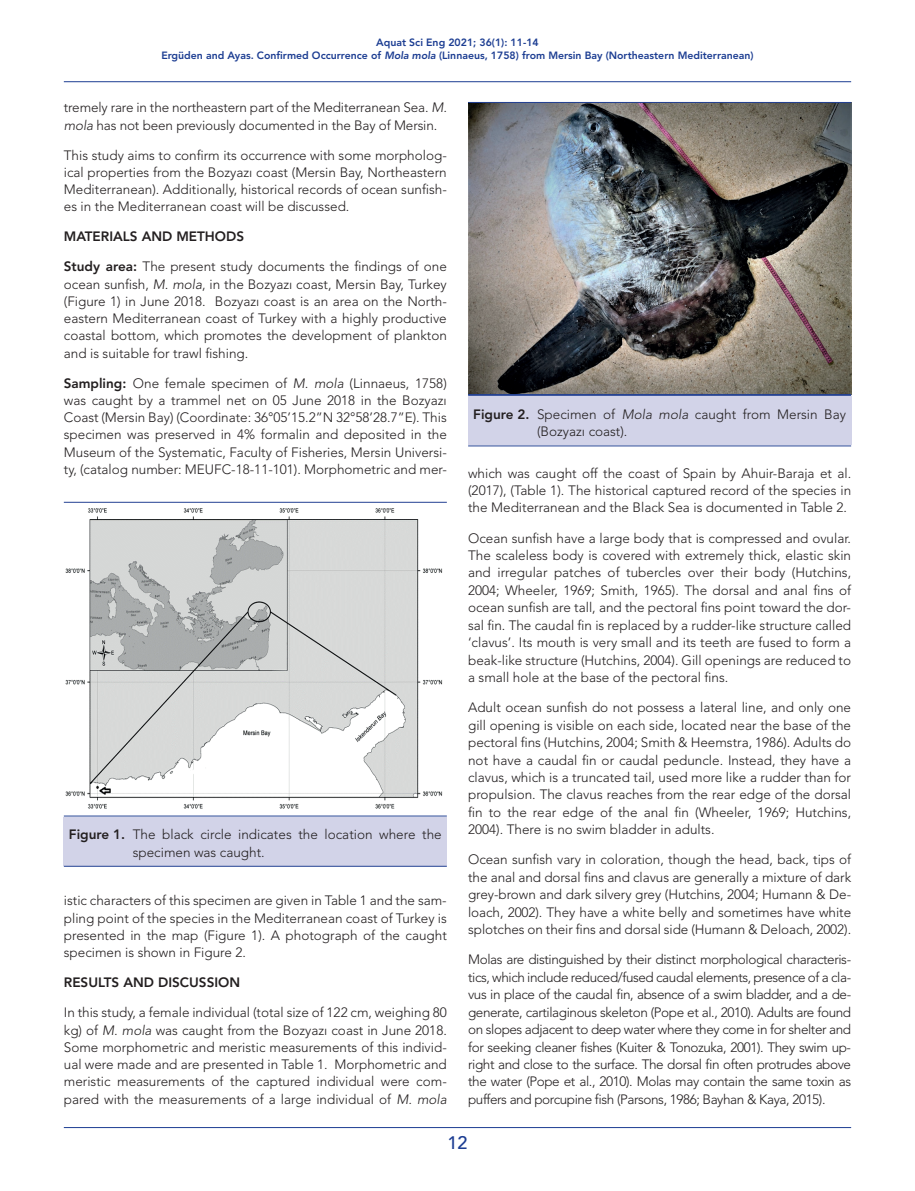
<style>
.page{position:relative;width:915px;height:1191px;background:#fff}
.page>*{position:absolute;margin:0;border:0;box-sizing:border-box;transform-origin:0 0}
.t1{font:500 18px "Avenir LT Std";color:#1c3d92}
.t2{font:300 13.5px/17.4px "Avenir LT Std";color:#231f20;text-align:justify}
.t3{font:800 13.5px "Avenir LT Std";color:#231f20}
.t4{font:800 10.5px/12.6px "Avenir LT Std";color:#1c3d92;text-align:center}
.s1{font-style:italic}
.s2{font-weight:800}
</style>
<div class="page">
<hr style="left:64px;top:1127px;width:786px;height:1px;background:#1c3d92">
<hr style="left:64px;top:81px;width:786px;height:1px;background:#1c3d92">
<div style="left:64px;top:816px;width:382px;height:49px;background:#d2d3e8"></div>
<hr style="left:64px;top:866px;width:382px;height:1px;background:#224092">
<img style="left:65px;top:508px;width:378px;height:301px">
<hr style="left:64px;top:502px;width:382px;height:1px;background:#224092">
<hr style="left:64px;top:815px;width:382px;height:1px;background:#224092">
<hr style="left:468px;top:395px;width:382px;height:1px;background:#224092">
<div style="left:468px;top:396px;width:382px;height:49px;background:#d2d3e8"></div>
<hr style="left:468px;top:445px;width:382px;height:1px;background:#224092">
<img style="left:468px;top:103px;width:382px;height:291px">
<hr style="left:468px;top:102px;width:382px;height:1px;background:#224092">
<hr style="left:468px;top:394px;width:382px;height:1px;background:#224092">
<p class="t4" style="left:161px;top:36px;width:593px">Aquat Sci Eng 2021; 36(1): 11-14<br>Ergüden and Ayas. Confirmed Occurrence of <span class="s1">Mola mola</span> (Linnaeus, 1758) from Mersin Bay (Northeastern Mediterranean)</p>
<p class="t2" style="left:64px;top:99px;width:384px">tremely rare in the northeastern part of the Mediterranean Sea. <span class="s1">M. mola</span> has not been previously documented in the Bay of Mersin.</p>
<p class="t2" style="left:64px;top:146px;width:384px">This study aims to confirm its occurrence with some morpholog&shy;ical properties from the Bozyazı coast (Mersin Bay, Northeastern Mediterranean). Additionally, historical records of ocean sunfish&shy;es in the Mediterranean coast will be discussed.</p>
<p class="t3" style="left:64px;top:228px;width:182px">MATERIALS AND METHODS</p>
<p class="t2" style="left:64px;top:258px;width:384px"><span class="s2">Study area:</span> The present study documents the findings of one ocean sunfish, <span class="s1">M. mola</span>, in the Bozyazı coast, Mersin Bay, Turkey (Figure 1) in June 2018. Bozyazı coast is an area on the North&shy;eastern Mediterranean coast of Turkey with a highly productive coastal bottom, which promotes the development of plankton and is suitable for trawl fishing.</p>
<p class="t2" style="left:64px;top:374px;width:384px"><span class="s2">Sampling:</span> One female specimen of <span class="s1">M. mola</span> (Linnaeus, 1758) was caught by a trammel net on 05 June 2018 in the Bozyazı Coast (Mersin Bay) (Coordinate: 36°05’15.2”N 32°58’28.7”E). This specimen was preserved in 4% formalin and deposited in the Museum of the Systematic, Faculty of Fisheries, Mersin Universi&shy;ty, (catalog number: MEUFC-18-11-101). Morphometric and mer-</p>
<p class="t2" style="left:133px;top:826px;width:310px;text-indent:-64px"><span class="s2">Figure 1.</span> The black circle indicates the location where the specimen was caught.</p>
<p class="t2" style="left:64px;top:892px;width:384px">istic characters of this specimen are given in Table 1 and the sam&shy;pling point of the species in the Mediterranean coast of Turkey is presented in the map (Figure 1). A photograph of the caught specimen is shown in Figure 2.</p>
<p class="t3" style="left:64px;top:974px;width:178px">RESULTS AND DISCUSSION</p>
<p class="t2" style="left:64px;top:1004px;width:384px">In this study, a female individual (total size of 122 cm, weighing 80 kg) of <span class="s1">M. mola</span> was caught from the Bozyazı coast in June 2018.<br>Some morphometric and meristic measurements of this individ&shy;ual were made and are presented in Table 1. Morphometric and meristic measurements of the captured individual were com&shy;pared with the measurements of a large individual of <span class="s1">M. mola</span></p>
<p class="t2" style="left:537px;top:406px;width:310px;text-indent:-64px"><span class="s2">Figure 2.</span> Specimen of <span class="s1">Mola mola</span> caught from Mersin Bay (Bozyazı coast).</p>
<p class="t2" style="left:468px;top:464px;width:384px">which was caught off the coast of Spain by Ahuir-Baraja et al. (2017), (Table 1). The historical captured record of the species in the Mediterranean and the Black Sea is documented in Table 2.</p>
<p class="t2" style="left:468px;top:529px;width:384px">Ocean sunfish have a large body that is compressed and ovular.<br>The scaleless body is covered with extremely thick, elastic skin and irregular patches of tubercles over their body (Hutchins, 2004; Wheeler, 1969; Smith, 1965). The dorsal and anal fins of ocean sunfish are tall, and the pectoral fins point toward the dor&shy;sal fin. The caudal fin is replaced by a rudder-like structure called ‘clavus’. Its mouth is very small and its teeth are fused to form a beak-like structure (Hutchins, 2004). Gill openings are reduced to a small hole at the base of the pectoral fins.</p>
<p class="t2" style="left:468px;top:699px;width:384px">Adult ocean sunfish do not possess a lateral line, and only one gill opening is visible on each side, located near the base of the pectoral fins (Hutchins, 2004; Smith &amp; Heemstra, 1986). Adults do not have a caudal fin or caudal peduncle. Instead, they have a clavus, which is a truncated tail, used more like a rudder than for propulsion. The clavus reaches from the rear edge of the dorsal fin to the rear edge of the anal fin (Wheeler, 1969; Hutchins, 2004). There is no swim bladder in adults.</p>
<p class="t2" style="left:468px;top:851px;width:384px">Ocean sunfish vary in coloration, though the head, back, tips of the anal and dorsal fins and clavus are generally a mixture of dark grey-brown and dark silvery grey (Hutchins, 2004; Humann &amp; De&shy;loach, 2002). They have a white belly and sometimes have white splotches on their fins and dorsal side (Humann &amp; Deloach, 2002).</p>
<p class="t2" style="left:468px;top:951px;width:384px">Molas are distinguished by their distinct morphological characteris&shy;tics, which include reduced/fused caudal elements, presence of a cla&shy;vus in place of the caudal fin, absence of a swim bladder, and a de&shy;generate, cartilaginous skeleton (Pope et al., 2010). Adults are found on slopes adjacent to deep water where they come in for shelter and for seeking cleaner fishes (Kuiter &amp; Tonozuka, 2001). They swim up&shy;right and close to the surface. The dorsal fin often protrudes above the water (Pope et al., 2010). Molas may contain the same toxin as puffers and porcupine fish (Parsons, 1986; Bayhan &amp; Kaya, 2015).</p>
<h1 class="t1" style="left:447px;top:1132px;width:22px">12</h1>
</div>
